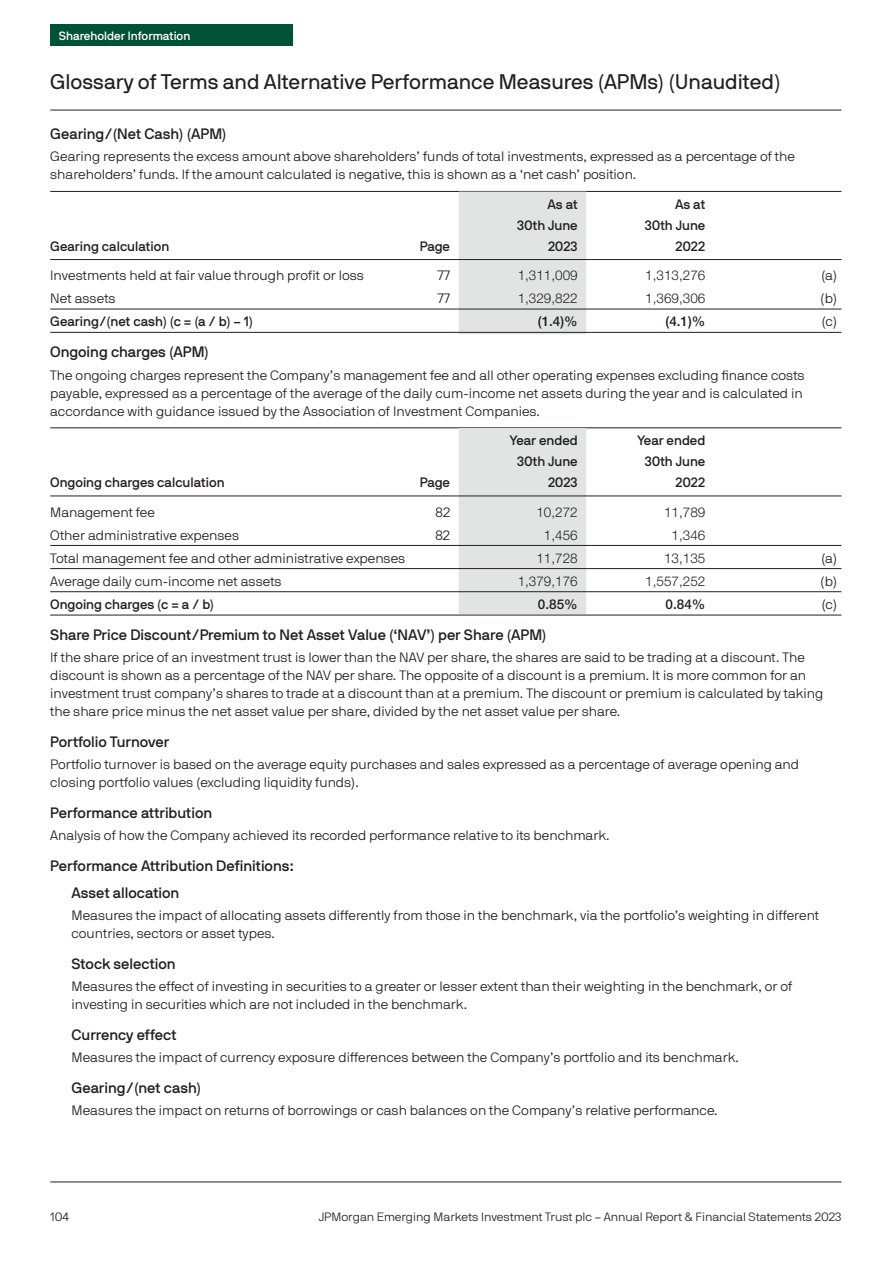
<style>
.page{position:relative;width:893px;height:1263px;background:#fff}
.page>*{position:absolute;margin:0;border:0;box-sizing:border-box;transform-origin:0 0}
.t1{font:21px "JPMAM Pro Reg";color:#231f20}
.t2{font:15px/26.5px "JPMAM Pro Med";color:#231f20}
.t3{font:13.5px/18px "JPMAM Pro Lig";color:#231f20}
.t4{font:13.5px "JPMAM Pro Med";color:#231f20}
.t5{font:300 13.5px "Helvetica Neue LT";color:#231f20}
.t6{font:500 13.5px "Helvetica Neue LT";color:#231f20}
.t7{font:12px "JPMAM Pro Lig";color:#231f20}
.t8{font:12px "JPMAM Pro Med";color:#fff}
</style>
<div class="page">
<hr style="left:50px;top:1181px;width:791px;height:1px;background:#231f20">
<hr style="left:50px;top:110px;width:791px;height:1px;background:#231f20">
<div style="left:50px;top:25px;width:243px;height:21px;background:#005136"></div>
<hr style="left:50px;top:191px;width:791px;height:1px;background:#231f20">
<div style="left:458px;top:192px;width:128px;height:142px;background:#e2e4e4"></div>
<hr style="left:50px;top:259px;width:791px;height:1px;background:#231f20">
<hr style="left:50px;top:309px;width:791px;height:1px;background:#231f20">
<hr style="left:50px;top:332px;width:791px;height:1px;background:#231f20">
<hr style="left:50px;top:427px;width:791px;height:1px;background:#231f20">
<div style="left:458px;top:428px;width:128px;height:186px;background:#e2e4e4"></div>
<hr style="left:50px;top:495px;width:791px;height:1px;background:#231f20">
<hr style="left:50px;top:545px;width:791px;height:1px;background:#231f20">
<hr style="left:50px;top:568px;width:791px;height:1px;background:#231f20">
<hr style="left:50px;top:591px;width:791px;height:1px;background:#231f20">
<hr style="left:50px;top:614px;width:791px;height:1px;background:#231f20">
<p class="t8" style="left:59px;top:31px;width:133px">Shareholder Information</p>
<h1 class="t1" style="left:50px;top:74px;width:732px">Glossary of Terms and Alternative Performance Measures (APMs) (Unaudited)</h1>
<p class="t2" style="left:50px;top:122px;width:178px">Gearing/(Net Cash) (APM)</p>
<p class="t3" style="left:50px;top:149px;width:746px">Gearing represents the excess amount above shareholders’ funds of total investments, expressed as a percentage of the shareholders’ funds. If the amount calculated is negative, this is shown as a ‘net cash’ position.</p>
<p class="t4" style="left:547px;top:199px;width:32px">As at</p>
<p class="t4" style="left:675px;top:199px;width:32px">As at</p>
<p class="t4" style="left:517px;top:220px;width:62px">30th June</p>
<p class="t4" style="left:644px;top:220px;width:62px">30th June</p>
<p class="t4" style="left:50px;top:241px;width:120px">Gearing calculation</p>
<p class="t4" style="left:420px;top:241px;width:32px">Page</p>
<p class="t4" style="left:548px;top:241px;width:31px">2023</p>
<p class="t4" style="left:675px;top:241px;width:31px">2022</p>
<p class="t3" style="left:50px;top:268px;width:315px">Investments held at fair value through profit or loss</p>
<p class="t3" style="left:437px;top:268px;width:14px">77</p>
<p class="t5" style="left:517px;top:270px;width:62px">1,311,009</p>
<p class="t5" style="left:645px;top:270px;width:62px">1,313,276</p>
<p class="t3" style="left:821px;top:268px;width:18px">(a)</p>
<p class="t3" style="left:50px;top:291px;width:67px">Net assets</p>
<p class="t3" style="left:437px;top:291px;width:14px">77</p>
<p class="t5" style="left:517px;top:293px;width:62px">1,329,822</p>
<p class="t5" style="left:645px;top:293px;width:62px">1,369,306</p>
<p class="t3" style="left:820px;top:291px;width:18px">(b)</p>
<p class="t4" style="left:50px;top:317px;width:204px">Gearing/(net cash) (c = (a / b) – 1)</p>
<p class="t6" style="left:538px;top:316px;width:41px">(1.4)%</p>
<p class="t6" style="left:665px;top:316px;width:41px">(4.1)%</p>
<p class="t3" style="left:821px;top:314px;width:17px">(c)</p>
<p class="t2" style="left:50px;top:340px;width:160px">Ongoing charges (APM)</p>
<p class="t3" style="left:50px;top:367px;width:756px">The ongoing charges represent the Company’s management fee and all other operating expenses excluding finance costs payable, expressed as a percentage of the average of the daily cum-income net assets during the year and is calculated in accordance with guidance issued by the Association of Investment Companies.</p>
<p class="t4" style="left:510px;top:435px;width:69px">Year ended</p>
<p class="t4" style="left:637px;top:435px;width:69px">Year ended</p>
<p class="t4" style="left:517px;top:456px;width:62px">30th June</p>
<p class="t4" style="left:644px;top:456px;width:62px">30th June</p>
<p class="t4" style="left:50px;top:477px;width:176px">Ongoing charges calculation</p>
<p class="t4" style="left:420px;top:477px;width:32px">Page</p>
<p class="t4" style="left:548px;top:477px;width:31px">2023</p>
<p class="t4" style="left:675px;top:477px;width:31px">2022</p>
<p class="t3" style="left:50px;top:504px;width:106px">Management fee</p>
<p class="t3" style="left:435px;top:504px;width:16px">82</p>
<p class="t5" style="left:536px;top:506px;width:43px">10,272</p>
<p class="t5" style="left:664px;top:506px;width:43px">11,789</p>
<p class="t3" style="left:50px;top:527px;width:190px">Other administrative expenses</p>
<p class="t3" style="left:435px;top:527px;width:16px">82</p>
<p class="t5" style="left:544px;top:529px;width:35px">1,456</p>
<p class="t5" style="left:671px;top:529px;width:35px">1,346</p>
<p class="t3" style="left:50px;top:550px;width:356px">Total management fee and other administrative expenses</p>
<p class="t5" style="left:536px;top:553px;width:43px">11,728</p>
<p class="t5" style="left:664px;top:553px;width:43px">13,135</p>
<p class="t3" style="left:821px;top:550px;width:18px">(a)</p>
<p class="t3" style="left:50px;top:573px;width:233px">Average daily cum-income net assets</p>
<p class="t5" style="left:517px;top:576px;width:62px">1,379,176</p>
<p class="t5" style="left:645px;top:576px;width:62px">1,557,252</p>
<p class="t3" style="left:820px;top:573px;width:18px">(b)</p>
<p class="t4" style="left:50px;top:599px;width:165px">Ongoing charges (c = a / b)</p>
<p class="t6" style="left:538px;top:599px;width:41px">0.85%</p>
<p class="t6" style="left:665px;top:599px;width:41px">0.84%</p>
<p class="t3" style="left:821px;top:596px;width:17px">(c)</p>
<p class="t2" style="left:50px;top:623px;width:498px">Share Price Discount/Premium to Net Asset Value (‘NAV’) per Share (APM)</p>
<p class="t3" style="left:50px;top:649px;width:774px">If the share price of an investment trust is lower than the NAV per share, the shares are said to be trading at a discount. The discount is shown as a percentage of the NAV per share. The opposite of a discount is a premium. It is more common for an investment trust company’s shares to trade at a discount than at a premium. The discount or premium is calculated by taking the share price minus the net asset value per share, divided by the net asset value per share.</p>
<p class="t2" style="left:50px;top:730px;width:120px">Portfolio Turnover</p>
<p class="t3" style="left:50px;top:756px;width:750px">Portfolio turnover is based on the average equity purchases and sales expressed as a percentage of average opening and closing portfolio values (excluding liquidity funds).</p>
<p class="t2" style="left:50px;top:801px;width:163px">Performance attribution</p>
<p class="t3" style="left:50px;top:827px;width:561px">Analysis of how the Company achieved its recorded performance relative to its benchmark.</p>
<p class="t2" style="left:71px;top:854px;width:224px;text-indent:-21px">Performance Attribution Definitions:<br>Asset allocation</p>
<p class="t3" style="left:71px;top:907px;width:749px">Measures the impact of allocating assets differently from those in the benchmark, via the portfolio’s weighting in different countries, sectors or asset types.</p>
<p class="t2" style="left:71px;top:951px;width:106px">Stock selection</p>
<p class="t3" style="left:71px;top:978px;width:722px">Measures the effect of investing in securities to a greater or lesser extent than their weighting in the benchmark, or of investing in securities which are not included in the benchmark.</p>
<p class="t2" style="left:71px;top:1022px;width:106px">Currency effect</p>
<p class="t3" style="left:71px;top:1049px;width:669px">Measures the impact of currency exposure differences between the Company’s portfolio and its benchmark.</p>
<p class="t2" style="left:71px;top:1075px;width:131px">Gearing/(net cash)</p>
<p class="t3" style="left:71px;top:1102px;width:647px">Measures the impact on returns of borrowings or cash balances on the Company’s relative performance.</p>
<p class="t7" style="left:50px;top:1212px;width:20px">104</p>
<p class="t7" style="left:319px;top:1212px;width:524px">JPMorgan Emerging Markets Investment Trust plc – Annual Report &amp; Financial Statements 2023</p>
</div>
